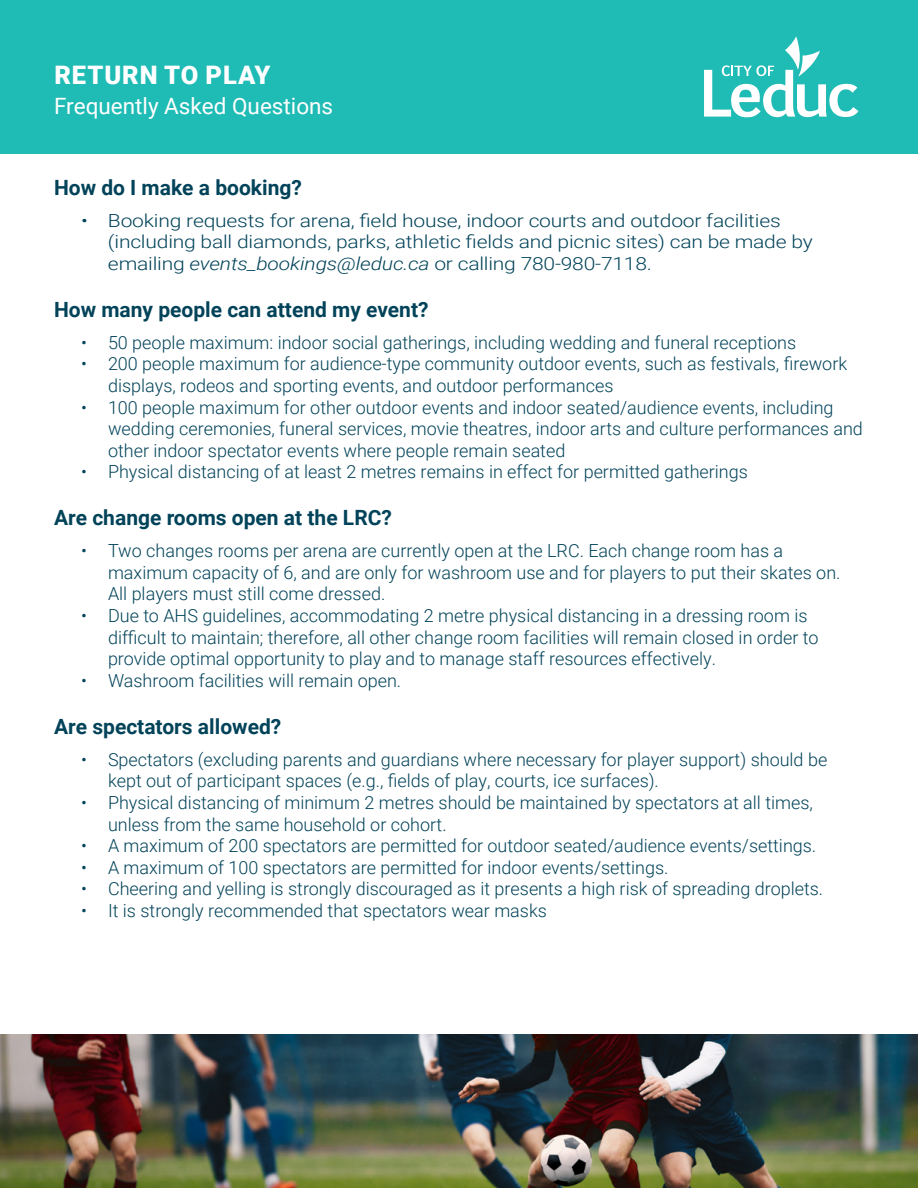
<style>
.page{position:relative;width:918px;height:1188px;background:#fff}
.page>*{position:absolute;margin:0;border:0;box-sizing:border-box;transform-origin:0 0}
.t1{font:900 25.5px "Roboto";letter-spacing:.035em;color:#fff}
.t2{font:22.5px "Roboto";color:#fff}
.t3{font:700 21px "Roboto";color:#024359}
.t4{font:300 18px/21.6px "Roboto";color:#024359}
.t5{font:300 18px/21.6px "Roboto";color:#024359;scale:1.17 1}
.s1{font-style:italic}
</style>
<div class="page">
<div style="left:0;top:0;width:918px;height:153px;background:#1fbbb5"></div>
<svg style="left:704px;top:36px;width:154px;height:81px"></svg>
<img style="left:0;top:1035px;width:918px;height:153px">
<h1 class="t1" style="left:54px;top:57px;width:217px">RETURN TO PLAY</h1>
<p class="t2" style="left:54px;top:90px;width:281px">Frequently Asked Questions</p>
<p class="t3" style="left:54px;top:172px;width:249px">How do I make a booking?</p>
<p class="t5" style="left:108px;top:209px;width:604px;text-indent:-27px">• Booking requests for arena, field house, indoor courts and outdoor facilities (including ball diamonds, parks, athletic fields and picnic sites) can be made by emailing <span class="s1">events_bookings@leduc.ca</span> or calling 780-980-7118.</p>
<p class="t3" style="left:54px;top:294px;width:376px">How many people can attend my event?</p>
<p class="t4" style="left:81px;top:331px;width:717px">• 50 people maximum: indoor social gatherings, including wedding and funeral receptions</p>
<p class="t4" style="left:108px;top:352px;width:741px;text-indent:-27px">• 200 people maximum for audience-type community outdoor events, such as festivals, firework displays, rodeos and sporting events, and outdoor performances</p>
<p class="t4" style="left:108px;top:396px;width:756px;text-indent:-27px">• 100 people maximum for other outdoor events and indoor seated/audience events, including wedding ceremonies, funeral services, movie theatres, indoor arts and culture performances and other indoor spectator events where people remain seated</p>
<p class="t4" style="left:81px;top:460px;width:668px">• Physical distancing of at least 2 metres remains in effect for permitted gatherings</p>
<p class="t3" style="left:54px;top:503px;width:339px">Are change rooms open at the LRC?</p>
<p class="t4" style="left:108px;top:539px;width:734px;text-indent:-27px">• Two changes rooms per arena are currently open at the LRC. Each change room has a maximum capacity of 6, and are only for washroom use and for players to put their skates on.<br>All players must still come dressed.</p>
<p class="t4" style="left:108px;top:604px;width:712px;text-indent:-27px">• Due to AHS guidelines, accommodating 2 metre physical distancing in a dressing room is difficult to maintain; therefore, all other change room facilities will remain closed in order to provide optimal opportunity to play and to manage staff resources effectively.</p>
<p class="t4" style="left:81px;top:669px;width:322px">• Washroom facilities will remain open.</p>
<p class="t3" style="left:54px;top:711px;width:229px">Are spectators allowed?</p>
<p class="t4" style="left:108px;top:748px;width:721px;text-indent:-27px">• Spectators (excluding parents and guardians where necessary for player support) should be kept out of participant spaces (e.g., fields of play, courts, ice surfaces).</p>
<p class="t4" style="left:108px;top:791px;width:707px;text-indent:-27px">• Physical distancing of minimum 2 metres should be maintained by spectators at all times, unless from the same household or cohort.</p>
<p class="t4" style="left:81px;top:834px;width:737px">• A maximum of 200 spectators are permitted for outdoor seated/audience events/settings.</p>
<p class="t4" style="left:81px;top:856px;width:589px">• A maximum of 100 spectators are permitted for indoor events/settings.</p>
<p class="t4" style="left:81px;top:877px;width:744px">• Cheering and yelling is strongly discouraged as it presents a high risk of spreading droplets.</p>
<p class="t4" style="left:81px;top:899px;width:468px">• It is strongly recommended that spectators wear masks</p>
</div>
